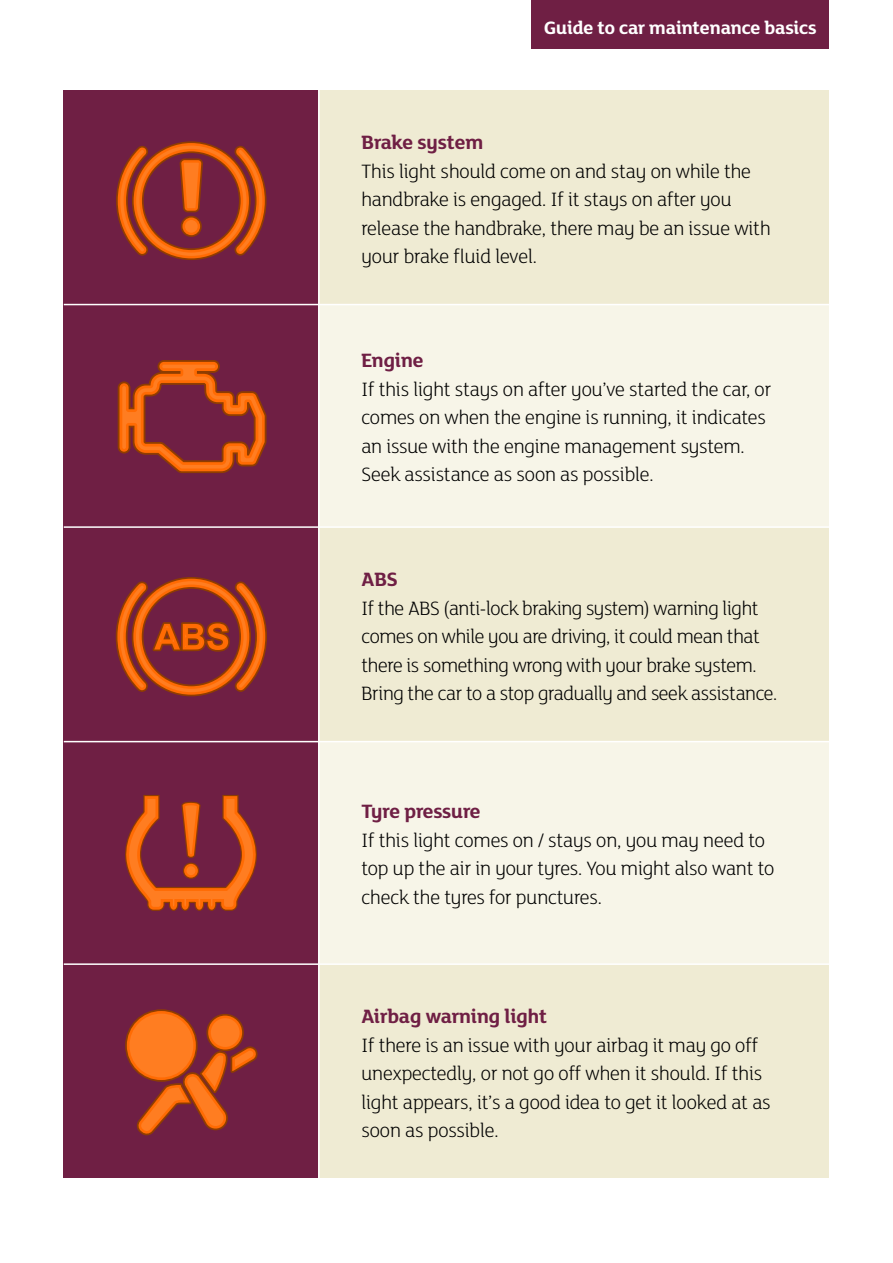
<style>
.page{position:relative;width:893px;height:1263px;background:#fff}
.page>*{position:absolute;margin:0;border:0;box-sizing:border-box;transform-origin:0 0}
.t1{font:300 21px/28.5px "Mary Ann BETA";color:#000}
.t2{font:700 21px "Mary Ann BETA";color:#6f1f44}
.t3{font:700 19.5px "Mary Ann BETA";color:#fff}
</style>
<div class="page">
<div style="left:64px;top:91px;width:765px;height:1087px;background:#f7f5e8"></div>
<div style="left:64px;top:528px;width:765px;height:213px;background:#efebd3"></div>
<div style="left:64px;top:965px;width:765px;height:213px;background:#efebd3"></div>
<div style="left:64px;top:91px;width:765px;height:213px;background:#efebd3"></div>
<div style="left:64px;top:91px;width:254px;height:1087px;background:#6f1f44"></div>
<hr style="left:318px;top:90px;width:2px;height:1100px;background:#fff">
<hr style="left:64px;top:526px;width:765px;height:2px;background:#fff">
<hr style="left:64px;top:741px;width:765px;height:1px;background:#fff">
<hr style="left:64px;top:963px;width:765px;height:2px;background:#fff">
<hr style="left:64px;top:304px;width:765px;height:1px;background:#fff">
<svg style="left:125px;top:1009px;width:73px;height:73px"></svg>
<svg style="left:206px;top:1014px;width:38px;height:37px"></svg>
<svg style="left:208px;top:1015px;width:34px;height:34px"></svg>
<svg style="left:127px;top:1011px;width:69px;height:69px"></svg>
<div style="left:211px;top:1018px;width:29px;height:29px;background:#ff7d21;border-radius:50%"></div>
<div style="left:129px;top:1013px;width:64px;height:64px;background:#ff7d21;border-radius:50%"></div>
<svg style="left:137px;top:1046px;width:121px;height:89px"></svg>
<svg style="left:116px;top:141px;width:150px;height:119px"></svg>
<svg style="left:118px;top:360px;width:148px;height:113px"></svg>
<svg style="left:116px;top:577px;width:151px;height:119px"></svg>
<svg style="left:125px;top:795px;width:132px;height:116px"></svg>
<div style="left:531px;top:0;width:298px;height:48px;background:#6f1f44"></div>
<p class="t3" style="left:544px;top:14px;width:274px">Guide to car maintenance basics</p>
<p class="t2" style="left:361px;top:128px;width:123px">Brake system</p>
<p class="t1" style="left:361px;top:156px;width:411px">This light should come on and stay on while the handbrake is engaged. If it stays on after you release the handbrake, there may be an issue with your brake fluid level.</p>
<p class="t2" style="left:361px;top:346px;width:63px">Engine</p>
<p class="t1" style="left:361px;top:375px;width:411px">If this light stays on after you’ve started the car, or comes on when the engine is running, it indicates an issue with the engine management system.<br>Seek assistance as soon as possible.</p>
<p class="t2" style="left:361px;top:565px;width:38px">ABS</p>
<p class="t1" style="left:361px;top:593px;width:417px">If the ABS (anti-lock braking system) warning light comes on while you are driving, it could mean that there is something wrong with your brake system.<br>Bring the car to a stop gradually and seek assistance.</p>
<p class="t2" style="left:361px;top:797px;width:121px">Tyre pressure</p>
<p class="t1" style="left:361px;top:825px;width:414px">If this light comes on / stays on, you may need to top up the air in your tyres. You might also want to check the tyres for punctures.</p>
<p class="t2" style="left:361px;top:1002px;width:187px">Airbag warning light</p>
<p class="t1" style="left:361px;top:1030px;width:411px">If there is an issue with your airbag it may go off unexpectedly, or not go off when it should. If this light appears, it’s a good idea to get it looked at as soon as possible.</p>
</div>
